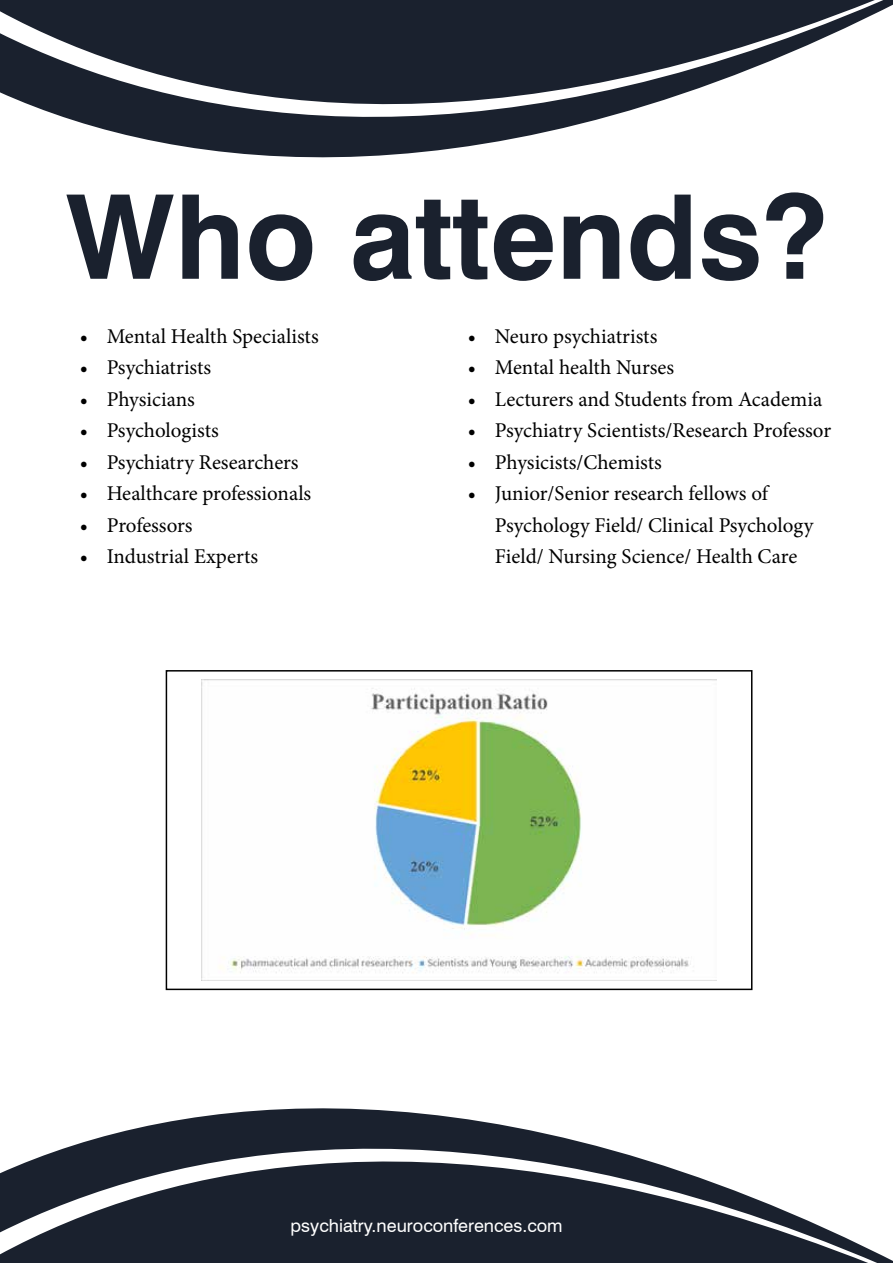
<style>
.page{position:relative;width:893px;height:1263px;background:#fff}
.page>*{position:absolute;margin:0;border:0;box-sizing:border-box;transform-origin:0 0}
.t1{font:700 117px "Swiss 721 BT";color:#1a212e}
.t2{font:21px/31.5px "Minion Pro";color:#000}
.t3{font:18px "Swiss 721 BT";color:#fff}
</style>
<div class="page">
<svg style="left:0;top:0;width:875px;height:158px;fill:#1a212e"></svg>
<svg style="left:0;top:1108px;width:875px;height:155px;fill:#1a212e"></svg>
<img style="left:202px;top:680px;width:514px;height:298px">
<div style="left:166px;top:670px;width:586px;height:320px;border:2px solid #000"></div>
<h1 class="t1" style="left:65px;top:166px;width:763px">Who attends?</h1>
<p class="t2" style="left:80px;top:320px;width:240px">• Mental Health Specialists</p>
<p class="t2" style="left:80px;top:352px;width:133px">• Psychiatrists</p>
<p class="t2" style="left:80px;top:383px;width:117px">• Physicians</p>
<p class="t2" style="left:80px;top:415px;width:141px">• Psychologists</p>
<p class="t2" style="left:80px;top:446px;width:220px">• Psychiatry Researchers</p>
<p class="t2" style="left:80px;top:478px;width:233px">• Healthcare professionals</p>
<p class="t2" style="left:80px;top:509px;width:114px">• Professors</p>
<p class="t2" style="left:80px;top:541px;width:180px">• Industrial Experts</p>
<p class="t2" style="left:468px;top:320px;width:191px">• Neuro psychiatrists</p>
<p class="t2" style="left:468px;top:352px;width:208px">• Mental health Nurses</p>
<p class="t2" style="left:468px;top:383px;width:356px">• Lecturers and Students from Academia</p>
<p class="t2" style="left:468px;top:415px;width:365px">• Psychiatry Scientists/Research Professor</p>
<p class="t2" style="left:468px;top:446px;width:196px">• Physicists/Chemists</p>
<p class="t2" style="left:495px;top:478px;width:320px;text-indent:-27px">• Junior/Senior research fellows of<br>Psychology Field/ Clinical Psychology<br>Field/ Nursing Science/ Health Care</p>
<p class="t3" style="left:291px;top:1214px;width:274px">psychiatry.neuroconferences.com</p>
</div>
